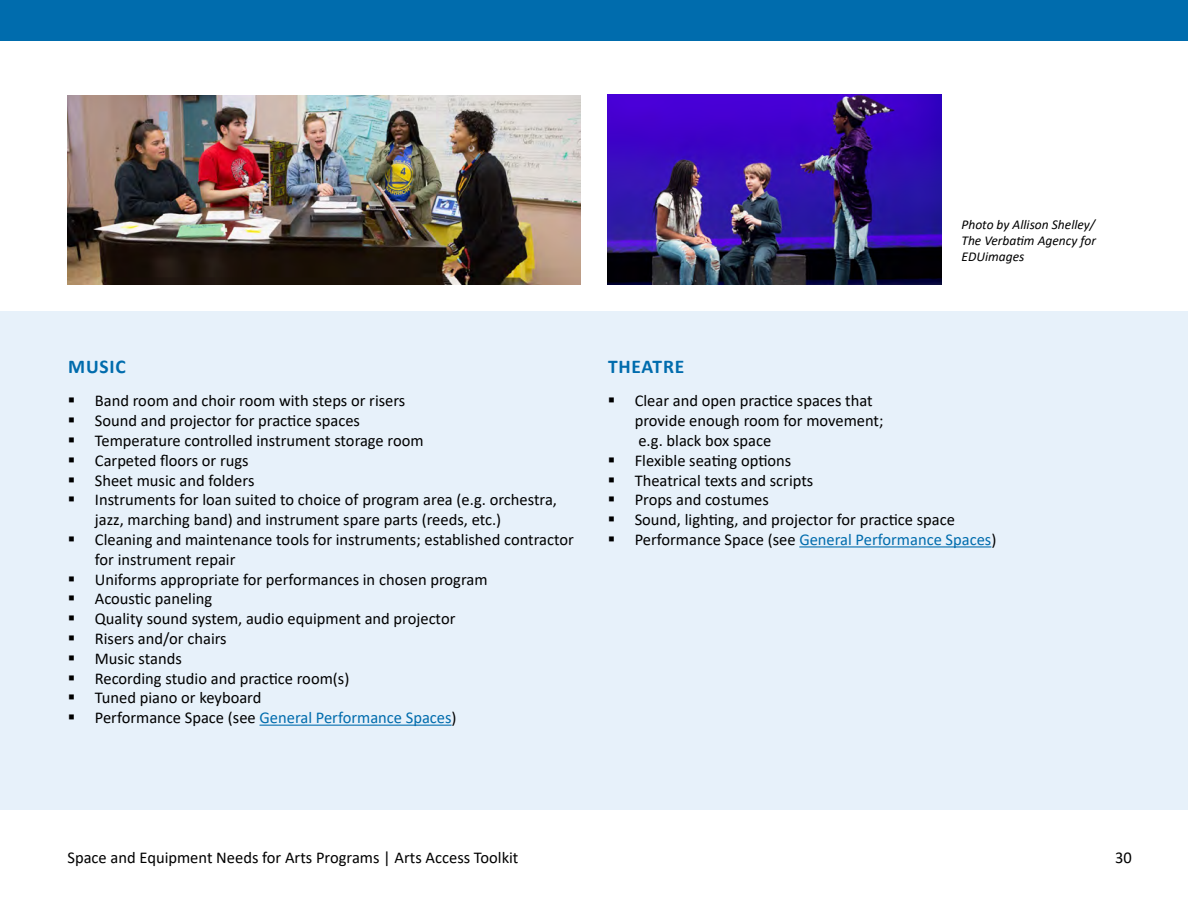
<style>
.page{position:relative;width:1188px;height:918px;background:#fff}
.page>*{position:absolute;margin:0;border:0;box-sizing:border-box;transform-origin:0 0}
.Heading_3{font:700 19.5px "Calibri";letter-spacing:.04em;color:#006cad}
.t1{font:16.5px/19.8px "Calibri";color:#000}
.t2{font:16.5px "Calibri";color:#006cad}
.Captions{font:italic 13.5px/16.2px "Calibri";color:#000;text-align:justify}
.s1{color:#000}
</style>
<div class="page">
<div style="left:0;top:311px;width:1188px;height:499px;background:#e7f1fa"></div>
<div style="left:0;top:0;width:1188px;height:40px;background:#006cad"></div>
<hr style="left:260px;top:725px;width:192px;height:1px;background:#006cad">
<hr style="left:799px;top:546px;width:192px;height:1px;background:#006cad">
<img style="left:68px;top:95px;width:513px;height:189px">
<img style="left:608px;top:94px;width:333px;height:190px">
<p class="Captions" style="left:961px;top:216px;width:136px">Photo by Allison Shelley/ The Verbatim Agency for EDUimages</p>
<p class="Heading_3" style="left:68px;top:353px;width:59px">MUSIC</p>
<p class="t1" style="left:95px;top:391px;width:312px">Band room and choir room with steps or risers</p>
<p class="t1" style="left:95px;top:410px;width:267px">Sound and projector for practice spaces</p>
<p class="t1" style="left:95px;top:430px;width:330px">Temperature controlled instrument storage room</p>
<p class="t1" style="left:95px;top:450px;width:155px">Carpeted floors or rugs</p>
<p class="t1" style="left:95px;top:470px;width:161px">Sheet music and folders</p>
<p class="t1" style="left:95px;top:490px;width:464px">Instruments for loan suited to choice of program area (e.g. orchestra, jazz, marching band) and instrument spare parts (reeds, etc.)</p>
<p class="t1" style="left:95px;top:529px;width:481px">Cleaning and maintenance tools for instruments; established contractor for instrument repair</p>
<p class="t1" style="left:95px;top:569px;width:394px">Uniforms appropriate for performances in chosen program</p>
<p class="t1" style="left:95px;top:589px;width:119px">Acoustic paneling</p>
<p class="t1" style="left:95px;top:608px;width:362px">Quality sound system, audio equipment and projector</p>
<p class="t1" style="left:95px;top:628px;width:133px">Risers and/or chairs</p>
<p class="t1" style="left:95px;top:648px;width:88px">Music stands</p>
<p class="t1" style="left:95px;top:668px;width:256px">Recording studio and practice room(s)</p>
<p class="t1" style="left:95px;top:688px;width:168px">Tuned piano or keyboard</p>
<p class="t2" style="left:95px;top:706px;width:363px"><span class="s1">Performance Space (see</span> General Performance Spaces<span class="s1">)</span></p>
<p class="Heading_3" style="left:608px;top:353px;width:78px">THEATRE</p>
<p class="t1" style="left:635px;top:391px;width:250px">Clear and open practice spaces that provide enough room for movement; e.g. black box space</p>
<p class="t1" style="left:635px;top:450px;width:158px">Flexible seating options</p>
<p class="t1" style="left:635px;top:470px;width:180px">Theatrical texts and scripts</p>
<p class="t1" style="left:635px;top:490px;width:136px">Props and costumes</p>
<p class="t1" style="left:635px;top:509px;width:322px">Sound, lighting, and projector for practice space</p>
<p class="t2" style="left:635px;top:528px;width:363px"><span class="s1">Performance Space (see</span> General Performance Spaces<span class="s1">)</span></p>
<p class="t1" style="left:68px;top:848px;width:453px">Space and Equipment Needs for Arts Programs | Arts Access Toolkit</p>
<p class="t1" style="left:1115px;top:848px;width:18px">30</p>
</div>
